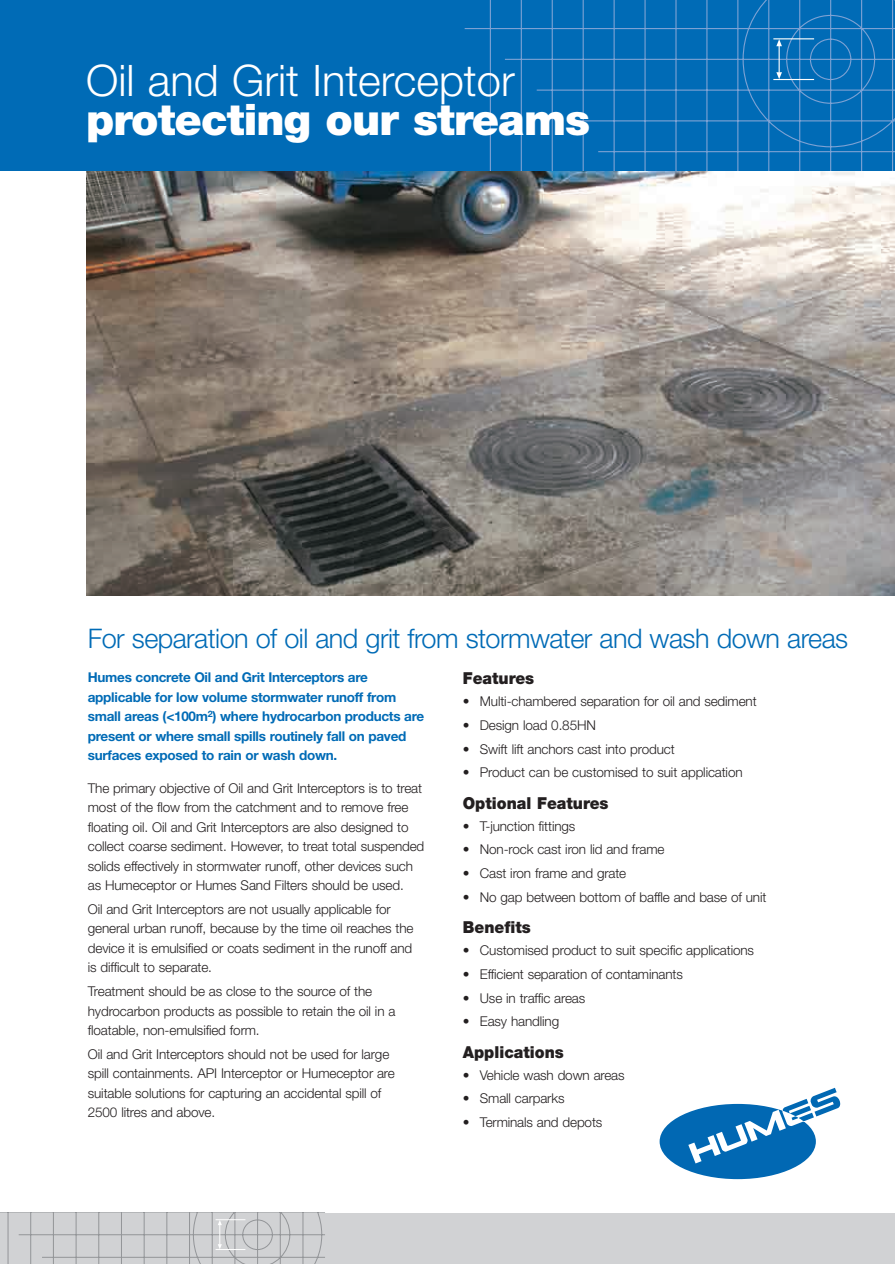
<style>
.page{position:relative;width:895px;height:1264px;background:#fff}
.page>*{position:absolute;margin:0;border:0;box-sizing:border-box;transform-origin:0 0}
.t1{font:300 43.5px "Helvetica Neue";color:#fff}
.t2{font:900 43.5px "Helvetica Neue";letter-spacing:-.02em;color:#fff}
.t3{font:300 27px "Helvetica Neue";letter-spacing:-.02em;color:#006bb6}
.t4{font:900 16.5px "Helvetica Neue";color:#231f20;scale:.95 1}
.t5{font:300 13.5px/19.5px "Helvetica Neue";letter-spacing:-.01em;color:#231f20}
.t6{font:700 13.5px/19.5px "Helvetica Neue";letter-spacing:-.02em;color:#006bb6}
</style>
<div class="page">
<div style="left:0;top:1213px;width:894px;height:51px;background:#d1d2d4"></div>
<div style="left:0;top:0;width:894px;height:171px;background:#006bb6"></div>
<svg style="left:464px;top:0;width:430px;height:171px"></svg>
<hr style="left:773px;top:38px;width:41px;height:1px;background:#fff">
<hr style="left:773px;top:79px;width:41px;height:1px;background:#fff">
<svg style="left:776px;top:39px;width:5px;height:40px"></svg>
<svg style="left:659px;top:1088px;width:182px;height:91px"></svg>
<img style="left:86px;top:171px;width:808px;height:424px">
<svg style="left:7px;top:1213px;width:318px;height:51px"></svg>
<h1 class="t1" style="left:86px;top:65px;width:430px">Oil and Grit Interceptor</h1>
<h1 class="t2" style="left:86px;top:104px;width:505px">protecting our streams</h1>
<h2 class="t3" style="left:88px;top:629px;width:761px">For separation of oil and grit from stormwater and wash down areas</h2>
<p class="t6" style="left:88px;top:669px;width:338px">Humes concrete Oil and Grit Interceptors are applicable for low volume stormwater runoff from small areas (&lt;100m<sup>2</sup>) where hydrocarbon products are present or where small spills routinely fall on paved surfaces exposed to rain or wash down.</p>
<p class="t5" style="left:88px;top:779px;width:338px">The primary objective of Oil and Grit Interceptors is to treat most of the flow from the catchment and to remove free floating oil. Oil and Grit Interceptors are also designed to collect coarse sediment. However, to treat total suspended solids effectively in stormwater runoff, other devices such as Humeceptor or Humes Sand Filters should be used.</p>
<p class="t5" style="left:88px;top:900px;width:327px">Oil and Grit Interceptors are not usually applicable for general urban runoff, because by the time oil reaches the device it is emulsified or coats sediment in the runoff and is difficult to separate.</p>
<p class="t5" style="left:88px;top:983px;width:309px">Treatment should be as close to the source of the hydrocarbon products as possible to retain the oil in a floatable, non-emulsified form.</p>
<p class="t5" style="left:88px;top:1045px;width:308px">Oil and Grit Interceptors should not be used for large spill containments. API Interceptor or Humeceptor are suitable solutions for capturing an accidental spill of 2500 litres and above.</p>
<p class="t4" style="left:463px;top:673px;width:77px">Features</p>
<p class="t5" style="left:463px;top:693px;width:295px">• Multi-chambered separation for oil and sediment</p>
<p class="t5" style="left:463px;top:716px;width:135px">• Design load 0.85HN</p>
<p class="t5" style="left:463px;top:740px;width:213px">• Swift lift anchors cast into product</p>
<p class="t5" style="left:463px;top:764px;width:281px">• Product can be customised to suit application</p>
<p class="t4" style="left:463px;top:797px;width:155px">Optional Features</p>
<p class="t5" style="left:463px;top:817px;width:114px">• T-junction fittings</p>
<p class="t5" style="left:463px;top:841px;width:203px">• Non-rock cast iron lid and frame</p>
<p class="t5" style="left:463px;top:865px;width:165px">• Cast iron frame and grate</p>
<p class="t5" style="left:463px;top:888px;width:305px">• No gap between bottom of baffle and base of unit</p>
<p class="t4" style="left:463px;top:922px;width:73px">Benefits</p>
<p class="t5" style="left:463px;top:942px;width:293px">• Customised product to suit specific applications</p>
<p class="t5" style="left:463px;top:965px;width:221px">• Efficient separation of contaminants</p>
<p class="t5" style="left:463px;top:989px;width:124px">• Use in traffic areas</p>
<p class="t5" style="left:463px;top:1013px;width:98px">• Easy handling</p>
<p class="t4" style="left:463px;top:1046px;width:108px">Applications</p>
<p class="t5" style="left:463px;top:1066px;width:163px">• Vehicle wash down areas</p>
<p class="t5" style="left:463px;top:1090px;width:103px">• Small carparks</p>
<p class="t5" style="left:463px;top:1114px;width:141px">• Terminals and depots</p>
</div>
